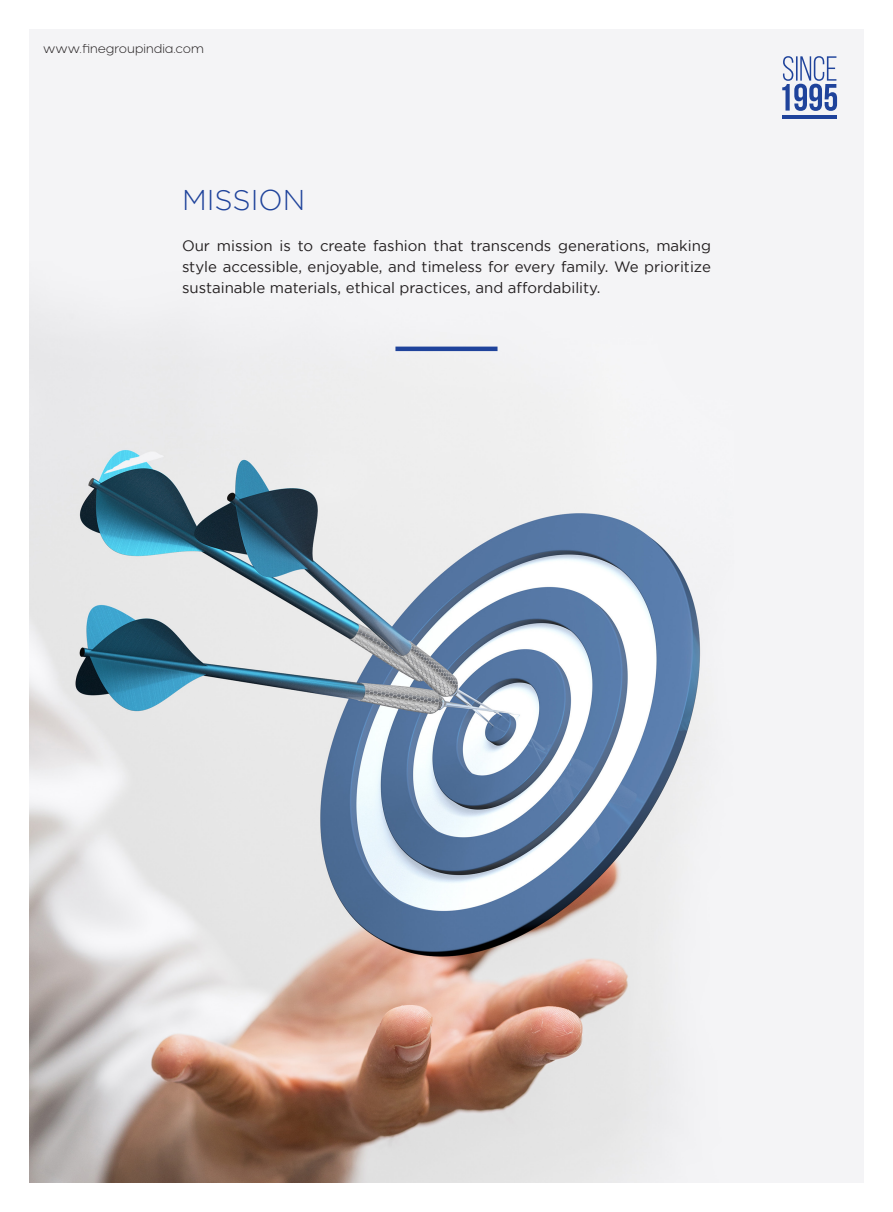
<style>
.page{position:relative;width:893px;height:1212px;background:#fff}
.page>*{position:absolute;margin:0;border:0;box-sizing:border-box;transform-origin:0 0}
.t1{font:300 28.5px "Gotham";color:#1f439b}
.t2{font:15px/21px "Gotham";color:#231f20;text-align:justify}
.t3{font:300 12px "Neometric";color:#231f20}
</style>
<div class="page">
<img style="left:30px;top:30px;width:833px;height:1152px">
<hr style="left:395px;top:347px;width:102px;height:4px;background:#1f439b">
<svg style="left:782px;top:56px;width:55px;height:55px"></svg>
<hr style="left:782px;top:115px;width:54px;height:4px;background:#1f439b">
<p class="t3" style="left:43px;top:41px;width:162px">www.finegroupindia.com</p>
<p class="t1" style="left:182px;top:184px;width:125px">MISSION</p>
<p class="t2" style="left:182px;top:235px;width:530px">Our mission is to create fashion that transcends generations, making style accessible, enjoyable, and timeless for every family. We prioritize sustainable materials, ethical practices, and affordability.</p>
</div>
